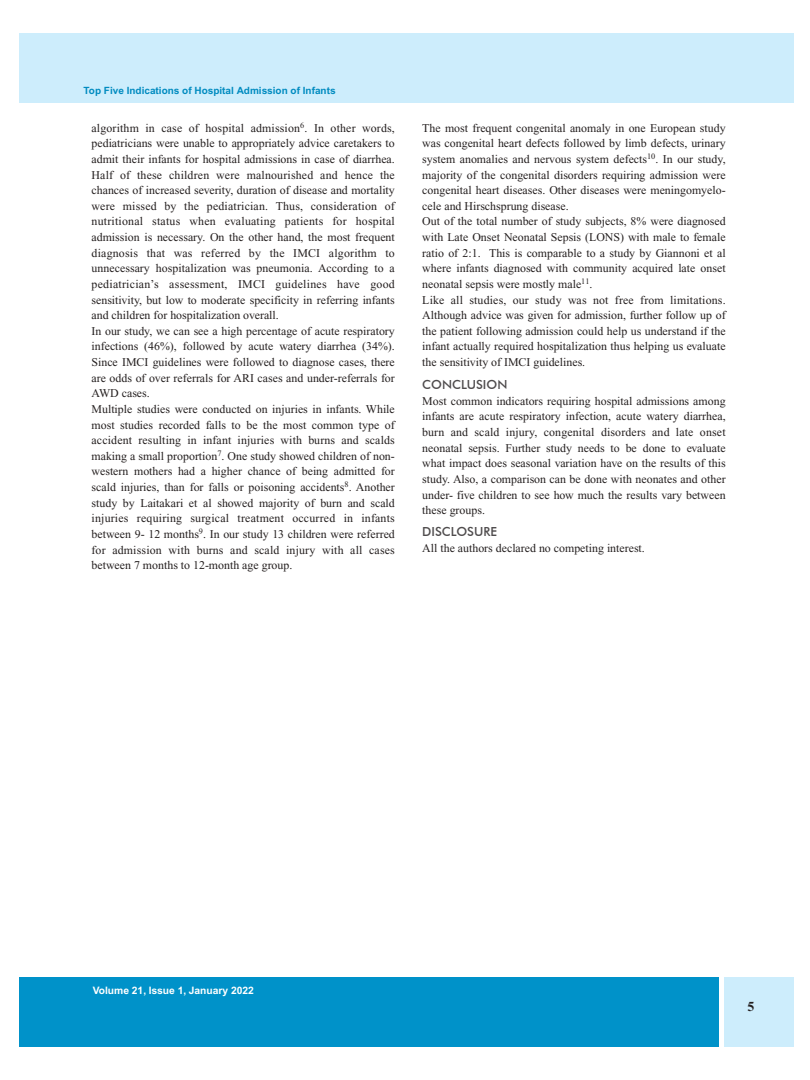
<style>
.page{position:relative;width:810px;height:1080px;background:#fff}
.page>*{position:absolute;margin:0;border:0;box-sizing:border-box;transform-origin:0 0}
.t1{font:700 13.75px "Times New Roman";color:#241f1f}
.t2{font:500 12.5px "Futura BT";color:#4f4c4d}
.t3{font:11.88px/15.6px "Times New Roman";color:#241f1f}
.t4{font:700 10.25px "Helvetica";color:#fff}
.t5{font:700 10px "Helvetica";color:#008bc0}
</style>
<div class="page">
<div style="left:19px;top:34px;width:774px;height:69px;background:#cdedfc"></div>
<div style="left:19px;top:977px;width:700px;height:70px;background:#0092c9"></div>
<div style="left:724px;top:977px;width:69px;height:70px;background:#cdedfc"></div>
<p class="t5" style="left:84px;top:84px;width:254px">Top Five Indications of Hospital Admission of Infants</p>
<p class="t3" style="left:92px;top:120px;width:305px">algorithm in case of hospital admission<sup>6</sup>. In other words, pediatricians were unable to appropriately advice caretakers to admit their infants for hospital admissions in case of diarrhea.<br>Half of these children were malnourished and hence the chances of increased severity, duration of disease and mortality were missed by the pediatrician. Thus, consideration of nutritional status when evaluating patients for hospital admission is necessary. On the other hand, the most frequent diagnosis that was referred by the IMCI algorithm to unnecessary hospitalization was pneumonia. According to a pediatrician’s assessment, IMCI guidelines have good sensitivity, but low to moderate specificity in referring infants and children for hospitalization overall.<br>In our study, we can see a high percentage of acute respiratory infections (46%), followed by acute watery diarrhea (34%).<br>Since IMCI guidelines were followed to diagnose cases, there are odds of over referrals for ARI cases and under-referrals for AWD cases.<br>Multiple studies were conducted on injuries in infants. While most studies recorded falls to be the most common type of accident resulting in infant injuries with burns and scalds making a small proportion<sup>7</sup>. One study showed children of non&shy;western mothers had a higher chance of being admitted for scald injuries, than for falls or poisoning accidents<sup>8</sup>. Another study by Laitakari et al showed majority of burn and scald injuries requiring surgical treatment occurred in infants between 9- 12 months<sup>9</sup>. In our study 13 children were referred for admission with burns and scald injury with all cases between 7 months to 12-month age group.</p>
<p class="t3" style="left:422px;top:120px;width:305px">The most frequent congenital anomaly in one European study was congenital heart defects followed by limb defects, urinary system anomalies and nervous system defects<sup>10</sup>. In our study, majority of the congenital disorders requiring admission were congenital heart diseases. Other diseases were meningomyelo&shy;cele and Hirschsprung disease.<br>Out of the total number of study subjects, 8% were diagnosed with Late Onset Neonatal Sepsis (LONS) with male to female ratio of 2:1. This is comparable to a study by Giannoni et al where infants diagnosed with community acquired late onset neonatal sepsis were mostly male<sup>11</sup>.<br>Like all studies, our study was not free from limitations.<br>Although advice was given for admission, further follow up of the patient following admission could help us understand if the infant actually required hospitalization thus helping us evaluate the sensitivity of IMCI guidelines.</p>
<p class="t2" style="left:422px;top:377px;width:87px">CONCLUSION</p>
<p class="t3" style="left:422px;top:393px;width:305px;text-align:justify">Most common indicators requiring hospital admissions among infants are acute respiratory infection, acute watery diarrhea, burn and scald injury, congenital disorders and late onset neonatal sepsis. Further study needs to be done to evaluate what impact does seasonal variation have on the results of this study. Also, a comparison can be done with neonates and other under- five children to see how much the results vary between these groups.</p>
<p class="t2" style="left:422px;top:524px;width:76px">DISCLOSURE</p>
<p class="t3" style="left:422px;top:540px;width:224px">All the authors declared no competing interest.</p>
<p class="t4" style="left:93px;top:985px;width:163px">Volume 21, Issue 1, January 2022</p>
<p class="t1" style="left:748px;top:999px;width:8px">5</p>
</div>
